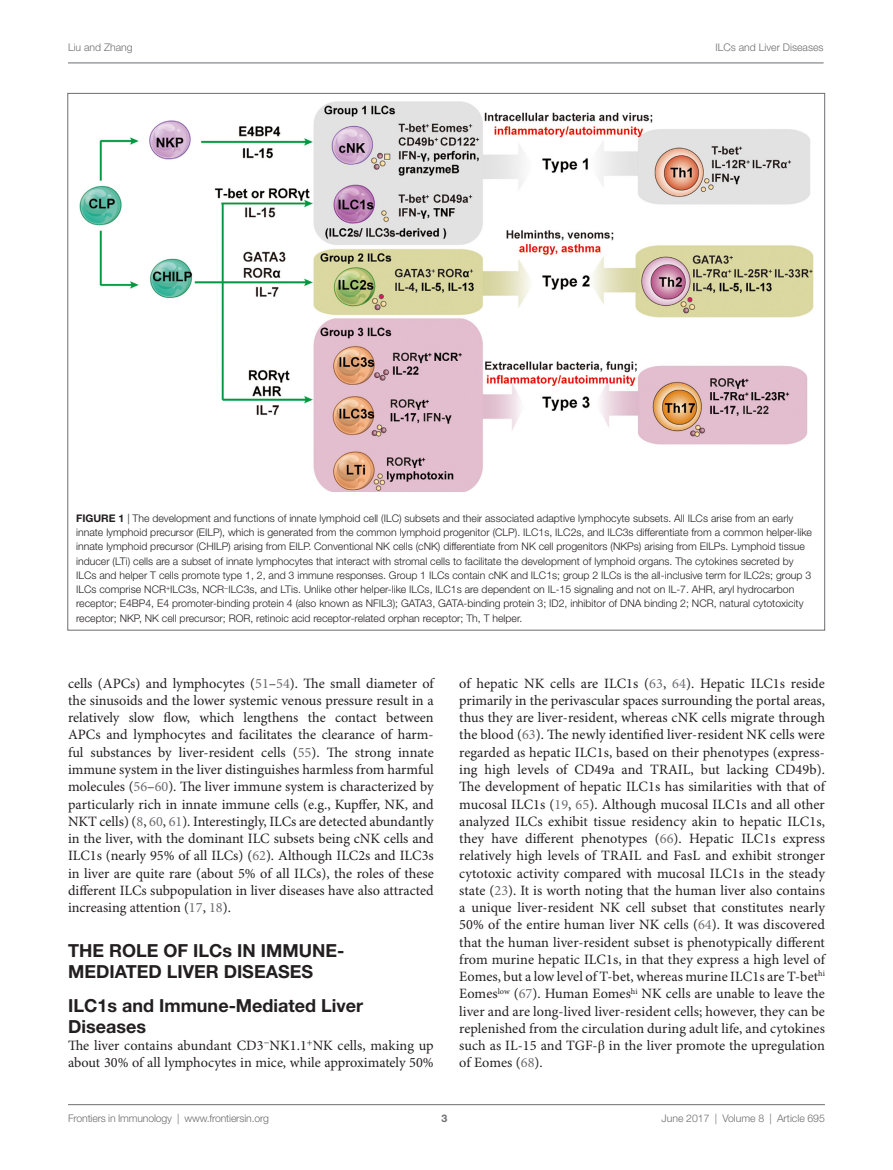
<style>
.page{position:relative;width:893px;height:1170px;background:#fff}
.page>*{position:absolute;margin:0;border:0;box-sizing:border-box;transform-origin:0 0}
.t1{font:700 18px/21px "Helvetica Neue LT Std";color:#231f20}
.t2{font:14.25px/17.2px "Minion Pro";color:#231f20;text-align:justify}
.t3{font:300 10.5px/14.2px "Helvetica Neue LT Std";color:#231f20}
.t4{font:300 10.5px "Helvetica Neue LT Std";color:#6c6d70}
.t5{font:700 10.5px "Helvetica Neue LT Std";color:#231f20}
.t6{font:700 10.5px "Helvetica Neue LT Std";color:#6c6d70}
.s1{font-weight:700}
.s2{color:#6c6d70}
.s3{font-family:"STIX General"}
</style>
<div class="page">
<img style="left:79px;top:102px;width:735px;height:390px">
<hr style="left:68px;top:1104px;width:757px;height:1px;background:#6c6d70">
<hr style="left:68px;top:63px;width:755px;height:1px;background:#6c6d70">
<p class="t4" style="left:68px;top:41px;width:66px">Liu and Zhang</p>
<p class="t4" style="left:715px;top:41px;width:110px">ILCs and Liver Diseases</p>
<p class="t3" style="left:76px;top:511px;width:737px;text-indent:33px"><span class="s1">e 1</span> | The development and functions of innate lymphoid cell (ILC) subsets and their associated adaptive lymphocyte subsets. All ILCs arise from an early innate lymphoid precursor (EILP), which is generated from the common lymphoid progenitor (CLP). ILC1s, ILC2s, and ILC3s differentiate from a common helper-like innate lymphoid precursor (CHILP) arising from EILP. Conventional NK cells (cNK) differentiate from NK cell progenitors (NKPs) arising from EILPs. Lymphoid tissue inducer (LTi) cells are a subset of innate lymphocytes that interact with stromal cells to facilitate the development of lymphoid organs. The cytokines secreted by ILCs and helper T cells promote type 1, 2, and 3 immune responses. Group 1 ILCs contain cNK and ILC1s; group 2 ILCs is the all-inclusive term for ILC2s; group 3<br>ILCs comprise NCR<sup>+</sup>ILC3s, NCR<sup>−</sup>ILC3s, and LTis. Unlike other helper-like ILCs, ILC1s are dependent on IL-15 signaling and not on IL-7. AHR, aryl hydrocarbon receptor; E4BP4, E4 promoter-binding protein 4 (also known as NFIL3); GATA3, GATA-binding protein 3; ID2, inhibitor of DNA binding 2; NCR, natural cytotoxicity receptor; NKP, NK cell precursor; ROR, retinoic acid receptor-related orphan receptor; Th, T helper.</p>
<p class="t5" style="left:76px;top:511px;width:18px">Figur</p>
<p class="t2" style="left:68px;top:675px;width:367px">cells (APCs) and lymphocytes (<span class="s2">51</span>–<span class="s2">54</span>). The small diameter of the sinusoids and the lower systemic venous pressure result in a relatively slow flow, which lengthens the contact between APCs and lymphocytes and facilitates the clearance of harm&shy;ful substances by liver-resident cells (<span class="s2">55</span>). The strong innate immune system in the liver distinguishes harmless from harmful molecules (<span class="s2">56</span>–<span class="s2">60</span>). The liver immune system is characterized by particularly rich in innate immune cells (e.g., Kupffer, NK, and NKT cells) (<span class="s2">8</span>, <span class="s2">60</span>, <span class="s2">61</span>). Interestingly, ILCs are detected abundantly in the liver, with the dominant ILC subsets being cNK cells and ILC1s (nearly 95% of all ILCs) (<span class="s2">62</span>). Although ILC2s and ILC3s in liver are quite rare (about 5% of all ILCs), the roles of these different ILCs subpopulation in liver diseases have also attracted increasing attention (<span class="s2">17</span>, <span class="s2">18</span>).</p>
<p class="t1" style="left:68px;top:939px;width:278px">THE ROLE OF ILCs IN IMMUNE-<br>MEDIATED LIVER DISEASES</p>
<p class="t1" style="left:68px;top:994px;width:297px">ILC1s and Immune-Mediated Liver<br>Diseases</p>
<p class="t2" style="left:68px;top:1037px;width:367px">The liver contains abundant CD3<sup>−</sup>NK1.1<sup>+</sup>NK cells, making up about 30% of all lymphocytes in mice, while approximately 50%</p>
<p class="t2" style="left:459px;top:675px;width:367px">of hepatic NK cells are ILC1s (<span class="s2">63</span>, <span class="s2">64</span>). Hepatic ILC1s reside primarily in the perivascular spaces surrounding the portal areas, thus they are liver-resident, whereas cNK cells migrate through the blood (<span class="s2">63</span>). The newly identified liver-resident NK cells were regarded as hepatic ILC1s, based on their phenotypes (express&shy;ing high levels of CD49a and TRAIL, but lacking CD49b).<br>The development of hepatic ILC1s has similarities with that of mucosal ILC1s (<span class="s2">19</span>, <span class="s2">65</span>). Although mucosal ILC1s and all other analyzed ILCs exhibit tissue residency akin to hepatic ILC1s, they have different phenotypes (<span class="s2">66</span>). Hepatic ILC1s express relatively high levels of TRAIL and FasL and exhibit stronger cytotoxic activity compared with mucosal ILC1s in the steady state (<span class="s2">23</span>). It is worth noting that the human liver also contains a unique liver-resident NK cell subset that constitutes nearly 50% of the entire human liver NK cells (<span class="s2">64</span>). It was discovered that the human liver-resident subset is phenotypically different from murine hepatic ILC1s, in that they express a high level of Eomes, but a low level of T-bet, whereas murine ILC1s are T-bet<sup>hi </sup>Eomes<sup>low</sup> (<span class="s2">67</span>). Human Eomes<sup>hi</sup> NK cells are unable to leave the liver and are long-lived liver-resident cells; however, they can be replenished from the circulation during adult life, and cytokines such as IL-15 and TGF-<span class="s3">β</span> in the liver promote the upregulation of Eomes (<span class="s2">68</span>).</p>
<p class="t4" style="left:68px;top:1111px;width:203px">Frontiers in Immunology | www.frontiersin.org</p>
<p class="t4" style="left:662px;top:1111px;width:165px">June 2017 | Volume 8 | Article 695</p>
<p class="t6" style="left:441px;top:1111px;width:7px">3</p>
</div>
